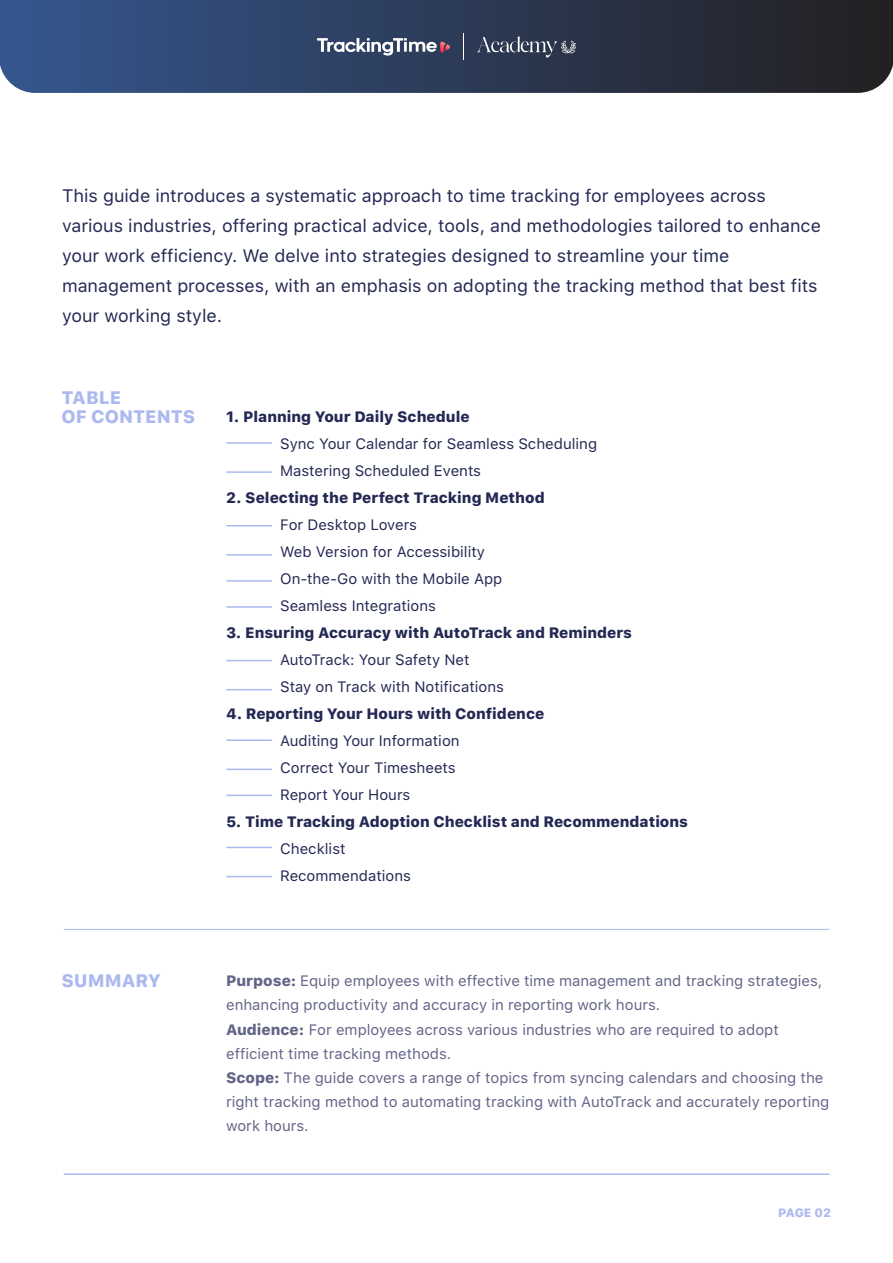
<style>
.page{position:relative;width:893px;height:1263px;background:#fff}
.page>*{position:absolute;margin:0;border:0;box-sizing:border-box;transform-origin:0 0}
.t1{font:18px/30px "SF Pro Text";color:#242954}
.t2{font:800 18px/19px "SF Pro Text";color:#abb9f0}
.t3{font:15px/24px "SF Pro Text";color:#636587}
.t4{font:15px/27px "SF Pro Text";color:#242954}
.t5{font:800 15px "SF Pro Text";color:#242954}
.t6{font:800 12px "SF Pro Text";letter-spacing:-.015em;color:#abb9f0}
.s1{font-weight:800}
</style>
<div class="page">
<svg style="left:0;top:0;width:893px;height:93px;background:#2d3d5a"></svg>
<hr style="left:64px;top:929px;width:765px;height:1px;background:#abb9f0">
<svg style="left:317px;top:38px;width:133px;height:18px"></svg>
<svg style="left:477px;top:36px;width:99px;height:22px;background:#4b5569"></svg>
<svg style="left:463px;top:33px;width:1px;height:27px"></svg>
<hr style="left:226px;top:442px;width:46px;height:2px;background:#abb9f0">
<hr style="left:226px;top:471px;width:46px;height:2px;background:#abb9f0">
<hr style="left:226px;top:525px;width:46px;height:1px;background:#abb9f0">
<hr style="left:226px;top:554px;width:46px;height:2px;background:#abb9f0">
<hr style="left:226px;top:660px;width:46px;height:1px;background:#abb9f0">
<hr style="left:226px;top:689px;width:46px;height:1px;background:#abb9f0">
<hr style="left:226px;top:847px;width:46px;height:1px;background:#abb9f0">
<hr style="left:226px;top:876px;width:46px;height:1px;background:#abb9f0">
<hr style="left:226px;top:580px;width:46px;height:2px;background:#abb9f0">
<hr style="left:226px;top:739px;width:46px;height:2px;background:#abb9f0">
<hr style="left:226px;top:768px;width:46px;height:2px;background:#abb9f0">
<hr style="left:226px;top:795px;width:46px;height:1px;background:#abb9f0">
<hr style="left:226px;top:606px;width:46px;height:2px;background:#abb9f0">
<hr style="left:64px;top:1173px;width:765px;height:2px;background:#abb9f0">
<p class="t1" style="left:62px;top:181px;width:760px">This guide introduces a systematic approach to time tracking for employees across various industries, offering practical advice, tools, and methodologies tailored to enhance your work efficiency. We delve into strategies designed to streamline your time management processes, with an emphasis on adopting the tracking method that best fits your working style.</p>
<p class="t2" style="left:61px;top:388px;width:135px">TABLE<br>OF CONTENTS</p>
<p class="t5" style="left:226px;top:408px;width:245px">1. Planning Your Daily Schedule</p>
<p class="t4" style="left:280px;top:431px;width:319px">Sync Your Calendar for Seamless Scheduling<br>Mastering Scheduled Events</p>
<p class="t5" style="left:226px;top:489px;width:320px">2. Selecting the Perfect Tracking Method</p>
<p class="t4" style="left:280px;top:512px;width:224px">For Desktop Lovers<br>Web Version for Accessibility<br>On-the-Go with the Mobile App<br>Seamless Integrations</p>
<p class="t5" style="left:226px;top:624px;width:407px">3. Ensuring Accuracy with AutoTrack and Reminders</p>
<p class="t4" style="left:280px;top:647px;width:225px">AutoTrack: Your Safety Net<br>Stay on Track with Notifications</p>
<p class="t5" style="left:226px;top:705px;width:320px">4. Reporting Your Hours with Confidence</p>
<p class="t4" style="left:280px;top:728px;width:181px">Auditing Your Information<br>Correct Your Timesheets<br>Report Your Hours</p>
<p class="t5" style="left:226px;top:813px;width:463px">5. Time Tracking Adoption Checklist and Recommendations</p>
<p class="t4" style="left:280px;top:836px;width:132px">Checklist<br>Recommendations</p>
<p class="t2" style="left:61px;top:971px;width:101px">SUMMARY</p>
<p class="t3" style="left:226px;top:969px;width:605px"><span class="s1">Purpose:</span> Equip employees with effective time management and tracking strategies, enhancing productivity and accuracy in reporting work hours.<br><span class="s1">Audience:</span> For employees across various industries who are required to adopt efficient time tracking methods.<br><span class="s1">Scope:</span> The guide covers a range of topics from syncing calendars and choosing the right tracking method to automating tracking with AutoTrack and accurately reporting work hours.</p>
<p class="t6" style="left:778px;top:1206px;width:54px">PAGE 02</p>
</div>
